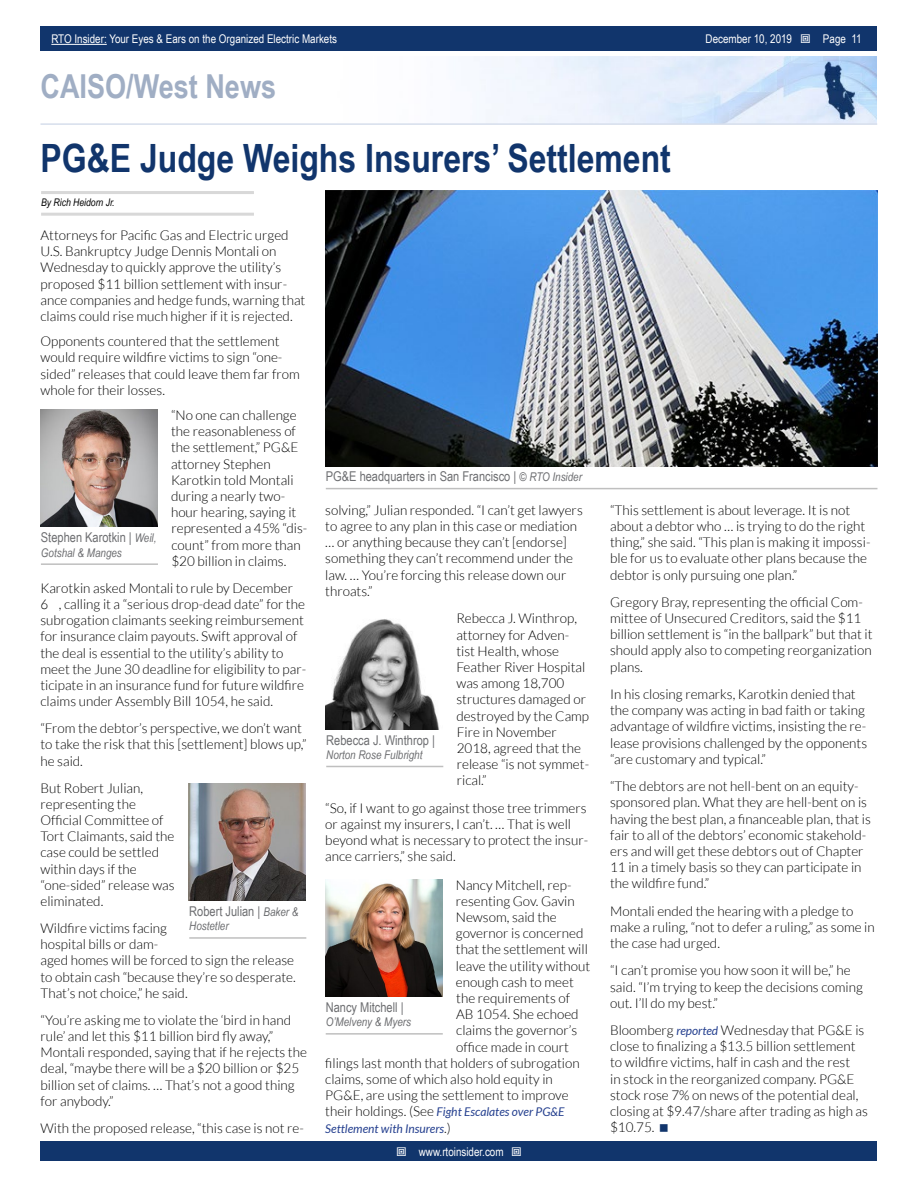
<style>
.page{position:relative;width:918px;height:1188px;background:#fff}
.page>*{position:absolute;margin:0;border:0;box-sizing:border-box;transform-origin:0 0}
.t1{font:700 39px "Arial Narrow";color:#11356c}
.t2{font:700 33px "Arial Narrow";color:#a0aec4}
.t3{font:300 13.5px/16.2px "Lato";color:#000}
.t4{font:13.5px "Arial Narrow";color:#6d6e71}
.t5{font:12px "Arial Narrow";color:#fff}
.t6{font:italic 12px/16.2px "Lato";color:#25408f}
.t7{font:italic 12px "Arial Narrow";color:#6d6e71}
.t8{font:italic 10.5px "Arial Narrow";color:#000}
.s1{font-style:inherit}
.s2{font-style:italic;font-size:12px}
.s3{font-weight:300;font-style:normal;font-size:13.5px;color:#000}
.s4{font-weight:400;font-style:italic;font-size:12px;color:#25408f}
</style>
<div class="page">
<div style="left:41px;top:1142px;width:836px;height:19px;background:#11356c"></div>
<div style="left:41px;top:27px;width:836px;height:24px;background:#11356c"></div>
<hr style="left:51px;top:44px;width:56px;height:1px;background:#fff">
<img style="left:474px;top:56px;width:403px;height:67px">
<hr style="left:40px;top:123px;width:837px;height:2px;background:#d6deec">
<hr style="left:41px;top:191px;width:213px;height:3px;background:#d8d8d8">
<hr style="left:41px;top:213px;width:213px;height:3px;background:#d8d8d8">
<hr style="left:326px;top:488px;width:551px;height:1px;background:#bfbfbf">
<img style="left:325px;top:190px;width:552px;height:276px">
<img style="left:40px;top:410px;width:118px;height:117px">
<hr style="left:41px;top:563px;width:117px;height:2px;background:#bfbfbf">
<img style="left:189px;top:784px;width:117px;height:117px">
<hr style="left:189px;top:937px;width:117px;height:2px;background:#bfbfbf">
<img style="left:325px;top:879px;width:117px;height:118px">
<hr style="left:326px;top:1033px;width:117px;height:2px;background:#bfbfbf">
<img style="left:326px;top:619px;width:113px;height:110px">
<hr style="left:326px;top:766px;width:117px;height:1px;background:#bfbfbf">
<p class="t5" style="left:51px;top:30px;width:287px">RTO Insider: Your Eyes &amp; Ears on the Organized Electric Markets</p>
<p class="t5" style="left:706px;top:30px;width:88px">December 10, <span class="s1">2019</span></p>
<p class="t5" style="left:823px;top:30px;width:40px">Page 11</p>
<h2 class="t2" style="left:40px;top:61px;width:237px">CAISO/West News</h2>
<h1 class="t1" style="left:40px;top:129px;width:632px">PG&amp;E Judge Weighs Insurers’ Settlement</h1>
<p class="t8" style="left:41px;top:195px;width:75px">By Rich Heidorn Jr.</p>
<p class="t3" style="left:40px;top:227px;width:266px">Attorneys for Pacific Gas and Electric urged U.S. Bankruptcy Judge Dennis Montali on Wednesday to quickly approve the utility’s proposed $11 billion settlement with insur&shy;ance companies and hedge funds, warning that claims could rise much higher if it is rejected.</p>
<p class="t3" style="left:40px;top:333px;width:261px">Opponents countered that the settlement would require wildfire victims to sign “one&shy;sided” releases that could leave them far from whole for their losses.</p>
<p class="t3" style="left:171px;top:407px;width:138px">“No one can challenge the reasonableness of the settlement,” PG&amp;E attorney Stephen<br>Karotkin told Montali during a nearly two&shy;hour hearing, saying it represented a 45% “dis&shy;count” from more than $20 billion in claims.</p>
<p class="t3" style="left:40px;top:580px;width:267px">Karotkin asked Montali to rule by December<br>6 , calling it a “serious drop-dead date” for the subrogation claimants seeking reimbursement for insurance claim payouts. Swift approval of the deal is essential to the utility’s ability to meet the June 30 deadline for eligibility to par&shy;ticipate in an insurance fund for future wildfire claims under Assembly Bill 1054, he said.</p>
<p class="t3" style="left:40px;top:720px;width:268px">“From the debtor’s perspective, we don’t want to take the risk that this [settlement] blows up,” he said.</p>
<p class="t3" style="left:40px;top:780px;width:136px">But Robert Julian, representing the<br>Official Committee of<br>Tort Claimants, said the case could be settled within days if the “one-sided” release was eliminated.</p>
<p class="t3" style="left:40px;top:920px;width:257px">Wildfire victims facing<br>hospital bills or dam-<br>aged homes will be forced to sign the release to obtain cash “because they’re so desperate.<br>That’s not choice,” he said.</p>
<p class="t3" style="left:40px;top:1012px;width:268px">“You’re asking me to violate the ‘bird in hand rule’ and let this $11 billion bird fly away,” Montali responded, saying that if he rejects the deal, “maybe there will be a $20 billion or $25 billion set of claims. … That’s not a good thing for anybody.”</p>
<p class="t3" style="left:40px;top:1120px;width:265px">With the proposed release, “this case is not re-</p>
<p class="t4" style="left:41px;top:528px;width:117px">Stephen Karotkin | <span class="s2">Weil,</span></p>
<p class="t7" style="left:41px;top:544px;width:82px">Gotshal &amp; Manges</p>
<p class="t4" style="left:189px;top:901px;width:111px">Robert Julian | <span class="s2">Baker &amp;</span></p>
<p class="t7" style="left:189px;top:918px;width:41px">Hostetler</p>
<p class="t4" style="left:326px;top:466px;width:258px">PG&amp;E headquarters in San Francisco | <span class="s2">© RTO Insider</span></p>
<p class="t3" style="left:325px;top:502px;width:259px">solving,” Julian responded. “I can’t get lawyers to agree to any plan in this case or mediation … or anything because they can’t [endorse] something they can’t recommend under the law. … You’re forcing this release down our throats.”</p>
<p class="t3" style="left:456px;top:610px;width:134px">Rebecca J. Winthrop, attorney for Adven&shy;tist Health, whose<br>Feather River Hospital was among 18,700 structures damaged or destroyed by the Camp<br>Fire in November<br>2018, agreed that the release “is not symmet&shy;rical.”</p>
<p class="t3" style="left:325px;top:800px;width:264px">“So, if I want to go against those tree trimmers or against my insurers, I can’t. … That is well beyond what is necessary to protect the insur&shy;ance carriers,” she said.</p>
<p class="t3" style="left:456px;top:877px;width:117px">Nancy Mitchell, rep-</p>
<p class="t3" style="left:456px;top:893px;width:120px">resenting Gov. Gavin</p>
<p class="t3" style="left:456px;top:909px;width:102px">Newsom, said the</p>
<p class="t3" style="left:456px;top:925px;width:129px">governor is concerned</p>
<p class="t3" style="left:456px;top:941px;width:134px">that the settlement will</p>
<p class="t3" style="left:456px;top:958px;width:136px">leave the utility without</p>
<p class="t3" style="left:456px;top:974px;width:119px">enough cash to meet</p>
<p class="t3" style="left:456px;top:990px;width:115px">the requirements of</p>
<p class="t3" style="left:456px;top:1006px;width:124px">AB 1054. She echoed</p>
<p class="t3" style="left:456px;top:1022px;width:123px">claims the governor’s</p>
<p class="t3" style="left:456px;top:1039px;width:114px">office made in court</p>
<p class="t3" style="left:325px;top:1055px;width:256px">filings last month that holders of subrogation</p>
<p class="t3" style="left:325px;top:1071px;width:229px">claims, some of which also hold equity in</p>
<p class="t3" style="left:325px;top:1087px;width:245px">PG&amp;E, are using the settlement to improve</p>
<p class="t6" style="left:325px;top:1104px;width:241px"><span class="s3">their holdings. (See</span> Fight Escalates over PG&amp;E<br>Settlement with Insurers<span class="s3">.)</span></p>
<p class="t4" style="left:326px;top:730px;width:110px">Rebecca J. Winthrop |</p>
<p class="t7" style="left:326px;top:746px;width:98px">Norton Rose Fulbright</p>
<p class="t4" style="left:326px;top:997px;width:79px">Nancy Mitchell |</p>
<p class="t7" style="left:326px;top:1014px;width:87px">O’Melveny &amp; Myers</p>
<p class="t5" style="left:419px;top:1143px;width:86px">www.rtoinsider.com</p>
<p class="t3" style="left:610px;top:502px;width:262px">“This settlement is about leverage. It is not about a debtor who … is trying to do the right thing,” she said. “This plan is making it impossi&shy;ble for us to evaluate other plans because the debtor is only pursuing one plan.”</p>
<p class="t3" style="left:610px;top:594px;width:264px">Gregory Bray, representing the official Com&shy;mittee of Unsecured Creditors, said the $11 billion settlement is “in the ballpark” but that it should apply also to competing reorganization plans.</p>
<p class="t3" style="left:610px;top:686px;width:259px">In his closing remarks, Karotkin denied that the company was acting in bad faith or taking advantage of wildfire victims, insisting the re&shy;lease provisions challenged by the opponents “are customary and typical.”</p>
<p class="t3" style="left:610px;top:778px;width:262px">“The debtors are not hell-bent on an equity&shy;sponsored plan. What they are hell-bent on is having the best plan, a financeable plan, that is fair to all of the debtors’ economic stakehold&shy;ers and will get these debtors out of Chapter 11 in a timely basis so they can participate in the wildfire fund.”</p>
<p class="t3" style="left:610px;top:903px;width:266px">Montali ended the hearing with a pledge to make a ruling, “not to defer a ruling,” as some in the case had urged.</p>
<p class="t3" style="left:610px;top:962px;width:254px">“I can’t promise you how soon it will be,” he said. “I’m trying to keep the decisions coming out. I’ll do my best.”</p>
<p class="t3" style="left:610px;top:1022px;width:259px">Bloomberg <span class="s4">reported</span> Wednesday that PG&amp;E is close to finalizing a $13.5 billion settlement to wildfire victims, half in cash and the rest<br>in stock in the reorganized company. PG&amp;E stock rose 7% on news of the potential deal, closing at $9.47/share after trading as high as $10.75.</p>
</div>
